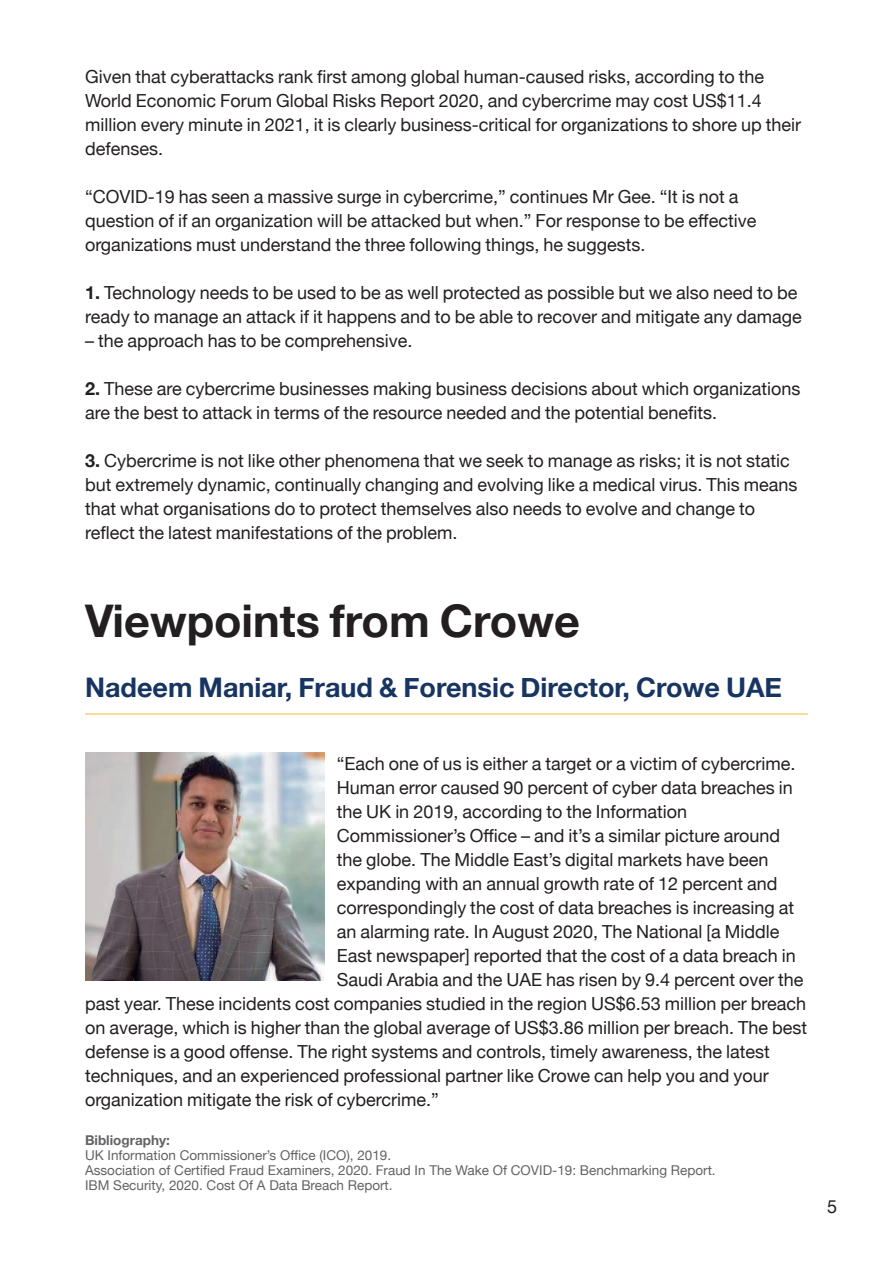
<style>
.page{position:relative;width:893px;height:1263px;background:#fff}
.page>*{position:absolute;margin:0;border:0;box-sizing:border-box;transform-origin:0 0}
.t1{font:700 45px "Helvetica Neue";color:#231f20}
.SubTitle{font:700 27px "Helvetica Neue";color:#183561}
.Body{font:18px/24px "Helvetica Neue";color:#231f20}
.mentions{font:13.5px "Helvetica Neue";color:#636366}
.mentions-2{font:700 13.5px "Helvetica Neue";color:#636366}
.s1{font-weight:700}
</style>
<div class="page">
<hr style="left:85px;top:714px;width:723px;height:1px;background:#fcb72e">
<img style="left:85px;top:752px;width:239px;height:228px">
<p class="Body" style="left:85px;top:66px;width:717px">Given that cyberattacks rank first among global human-caused risks, according to the World Economic Forum Global Risks Report 2020, and cybercrime may cost US$11.4 million every minute in 2021, it is clearly business-critical for organizations to shore up their defenses.</p>
<p class="Body" style="left:85px;top:186px;width:673px">“COVID-19 has seen a massive surge in cybercrime,” continues Mr Gee. “It is not a question of if an organization will be attacked but when.” For response to be effective organizations must understand the three following things, he suggests.</p>
<p class="Body" style="left:85px;top:282px;width:718px"><span class="s1">1.</span> Technology needs to be used to be as well protected as possible but we also need to be ready to manage an attack if it happens and to be able to recover and mitigate any damage</p>
<p class="Body" style="left:85px;top:330px;width:329px">– the approach has to be comprehensive.</p>
<p class="Body" style="left:85px;top:378px;width:717px"><span class="s1">2.</span> These are cybercrime businesses making business decisions about which organizations are the best to attack in terms of the resource needed and the potential benefits.</p>
<p class="Body" style="left:85px;top:450px;width:714px"><span class="s1">3.</span> Cybercrime is not like other phenomena that we seek to manage as risks; it is not static but extremely dynamic, continually changing and evolving like a medical virus. This means that what organisations do to protect themselves also needs to evolve and change to reflect the latest manifestations of the problem.</p>
<h2 class="t1" style="left:85px;top:585px;width:496px">Viewpoints from Crowe</h2>
<p class="SubTitle" style="left:85px;top:666px;width:698px">Nadeem Maniar, Fraud &amp; Forensic Director, Crowe UAE</p>
<p class="Body" style="left:337px;top:753px;width:460px">“Each one of us is either a target or a victim of cybercrime.</p>
<p class="Body" style="left:337px;top:777px;width:457px">Human error caused 90 percent of cyber data breaches in</p>
<p class="Body" style="left:337px;top:801px;width:352px">the UK in 2019, according to the Information</p>
<p class="Body" style="left:337px;top:825px;width:445px">Commissioner’s Office – and it’s a similar picture around</p>
<p class="Body" style="left:337px;top:849px;width:433px">the globe. The Middle East’s digital markets have been</p>
<p class="Body" style="left:337px;top:873px;width:442px">expanding with an annual growth rate of 12 percent and</p>
<p class="Body" style="left:337px;top:897px;width:459px">correspondingly the cost of data breaches is increasing at</p>
<p class="Body" style="left:337px;top:921px;width:444px">an alarming rate. In August 2020, The National [a Middle</p>
<p class="Body" style="left:337px;top:945px;width:460px">East newspaper] reported that the cost of a data breach in</p>
<p class="Body" style="left:337px;top:969px;width:468px">Saudi Arabia and the UAE has risen by 9.4 percent over the</p>
<p class="Body" style="left:85px;top:993px;width:723px">past year. These incidents cost companies studied in the region US$6.53 million per breach</p>
<p class="Body" style="left:85px;top:1017px;width:724px">on average, which is higher than the global average of US$3.86 million per breach. The best</p>
<p class="Body" style="left:85px;top:1041px;width:686px">defense is a good offense. The right systems and controls, timely awareness, the latest</p>
<p class="Body" style="left:85px;top:1065px;width:685px">techniques, and an experienced professional partner like Crowe can help you and your</p>
<p class="Body" style="left:85px;top:1089px;width:355px">organization mitigate the risk of cybercrime.”</p>
<p class="mentions-2" style="left:85px;top:1130px;width:86px">Bibliography:</p>
<p class="mentions" style="left:85px;top:1146px;width:308px">UK Information Commissioner’s Office (ICO), 2019.</p>
<p class="mentions" style="left:85px;top:1161px;width:632px">Association of Certified Fraud Examiners, 2020. Fraud In The Wake Of COVID-19: Benchmarking Report.</p>
<p class="mentions" style="left:85px;top:1176px;width:309px">IBM Security, 2020. Cost Of A Data Breach Report.</p>
<p class="Body" style="left:827px;top:1195px;width:12px">5</p>
</div>
